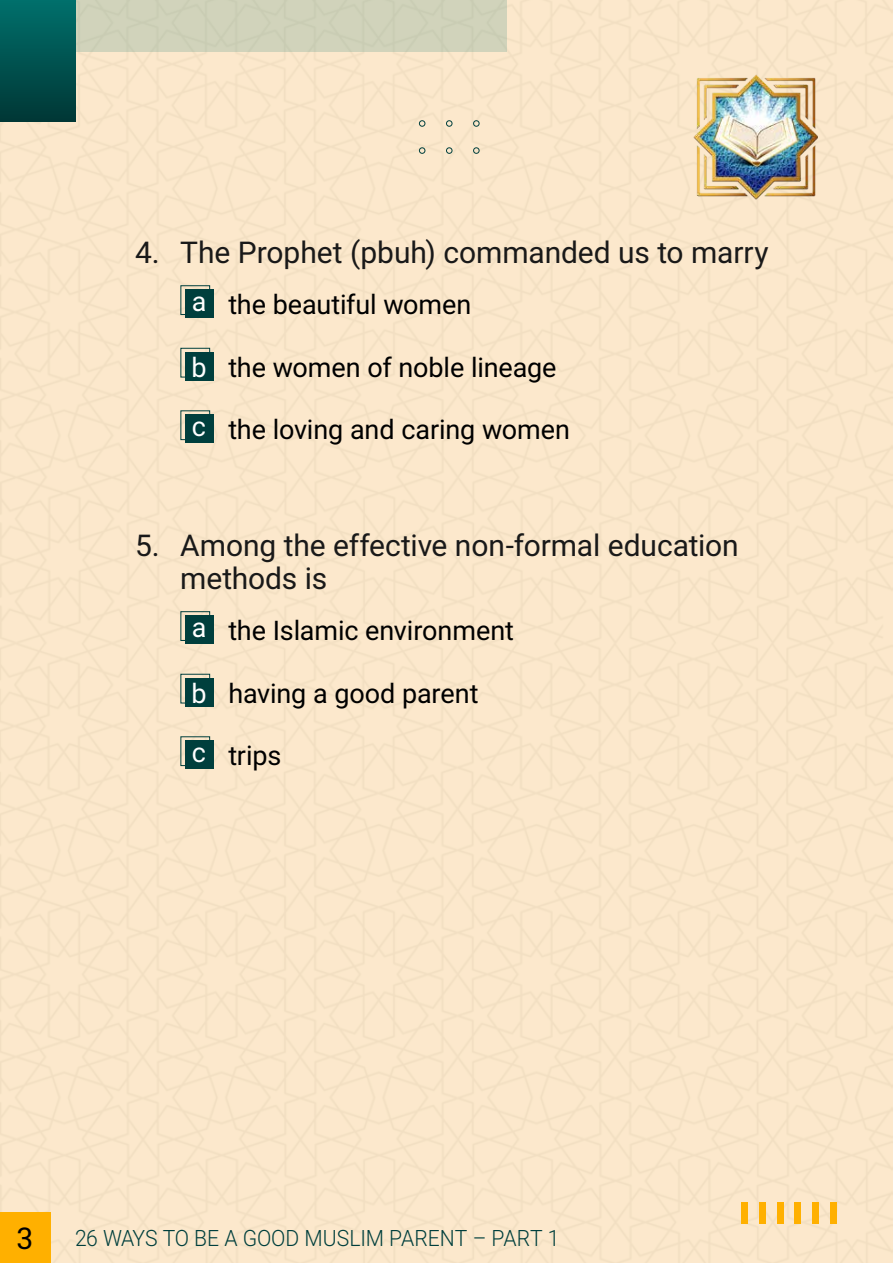
<style>
.page{position:relative;width:893px;height:1263px;background:#fce8cc}
.page>*{position:absolute;margin:0;border:0;box-sizing:border-box;transform-origin:0 0}
.t1{font:30px/33px "Roboto";letter-spacing:-.005em;color:#191919}
.t2{font:30px "Roboto";color:#000}
.t3{font:27px "Roboto";letter-spacing:-.005em;color:#000}
.t4{font:300 22.5px "Roboto";letter-spacing:-.005em;color:#003f3d;scale:.94 1}
.s1{color:#fff}
</style>
<div class="page">
<div style="left:0;top:0;width:506px;height:51px;background:#d1d3bb"></div>
<div style="left:0;top:0;width:75px;height:121px;background:linear-gradient(to bottom,#00706c,#003735)"></div>
<img style="left:694px;top:75px;width:124px;height:124px">
<div style="left:0;top:1213px;width:50px;height:50px;background:#ffb000"></div>
<div style="left:741px;top:1202px;width:6px;height:21px;background:#ffb000"></div>
<div style="left:759px;top:1202px;width:6px;height:21px;background:#ffb000"></div>
<div style="left:777px;top:1202px;width:6px;height:21px;background:#ffb000"></div>
<div style="left:795px;top:1202px;width:6px;height:21px;background:#ffb000"></div>
<div style="left:813px;top:1202px;width:6px;height:21px;background:#ffb000"></div>
<div style="left:831px;top:1202px;width:6px;height:21px;background:#ffb000"></div>
<div style="left:180px;top:285px;width:30px;height:30px;border:1px solid #003f3d"></div>
<div style="left:185px;top:289px;width:28px;height:29px;background:#003f3d"></div>
<div style="left:180px;top:348px;width:30px;height:29px;border:1px solid #003f3d"></div>
<div style="left:185px;top:352px;width:28px;height:29px;background:#003f3d"></div>
<div style="left:185px;top:415px;width:28px;height:28px;background:#003f3d"></div>
<div style="left:180px;top:611px;width:30px;height:30px;border:1px solid #003f3d"></div>
<div style="left:185px;top:615px;width:28px;height:29px;background:#003f3d"></div>
<div style="left:185px;top:678px;width:28px;height:29px;background:#003f3d"></div>
<div style="left:185px;top:740px;width:28px;height:29px;background:#003f3d"></div>
<div style="left:473px;top:120px;width:7px;height:7px;border:1px solid #003f3d;border-radius:50%"></div>
<div style="left:473px;top:147px;width:7px;height:7px;border:1px solid #003f3d;border-radius:50%"></div>
<div style="left:446px;top:120px;width:6px;height:7px;border:1px solid #003f3d;border-radius:50%"></div>
<div style="left:446px;top:147px;width:6px;height:7px;border:1px solid #003f3d;border-radius:50%"></div>
<div style="left:419px;top:120px;width:6px;height:7px;border:1px solid #003f3d;border-radius:50%"></div>
<div style="left:419px;top:147px;width:6px;height:7px;border:1px solid #003f3d;border-radius:50%"></div>
<p class="t1" style="left:135px;top:235px;width:635px">4. The Prophet (pbuh) commanded us to marry</p>
<p class="t3" style="left:192px;top:285px;width:281px"><span class="s1">a</span> the beautiful women</p>
<p class="t3" style="left:191px;top:348px;width:367px"><span class="s1">b</span> the women of noble lineage</p>
<p class="t3" style="left:192px;top:411px;width:380px"><span class="s1">c</span> the loving and caring women</p>
<p class="t1" style="left:180px;top:528px;width:560px;text-indent:-45px">5. Among the effective non-formal education methods is</p>
<p class="t3" style="left:192px;top:611px;width:324px"><span class="s1">a</span> the Islamic environment</p>
<p class="t3" style="left:191px;top:674px;width:289px"><span class="s1">b</span> having a good parent</p>
<p class="t3" style="left:192px;top:736px;width:91px"><span class="s1">c</span> trips</p>
<p class="t2" style="left:17px;top:1217px;width:18px">3</p>
<p class="t4" style="left:75px;top:1222px;width:517px">26 WAYS TO BE A GOOD MUSLIM PARENT – PART 1</p>
</div>
